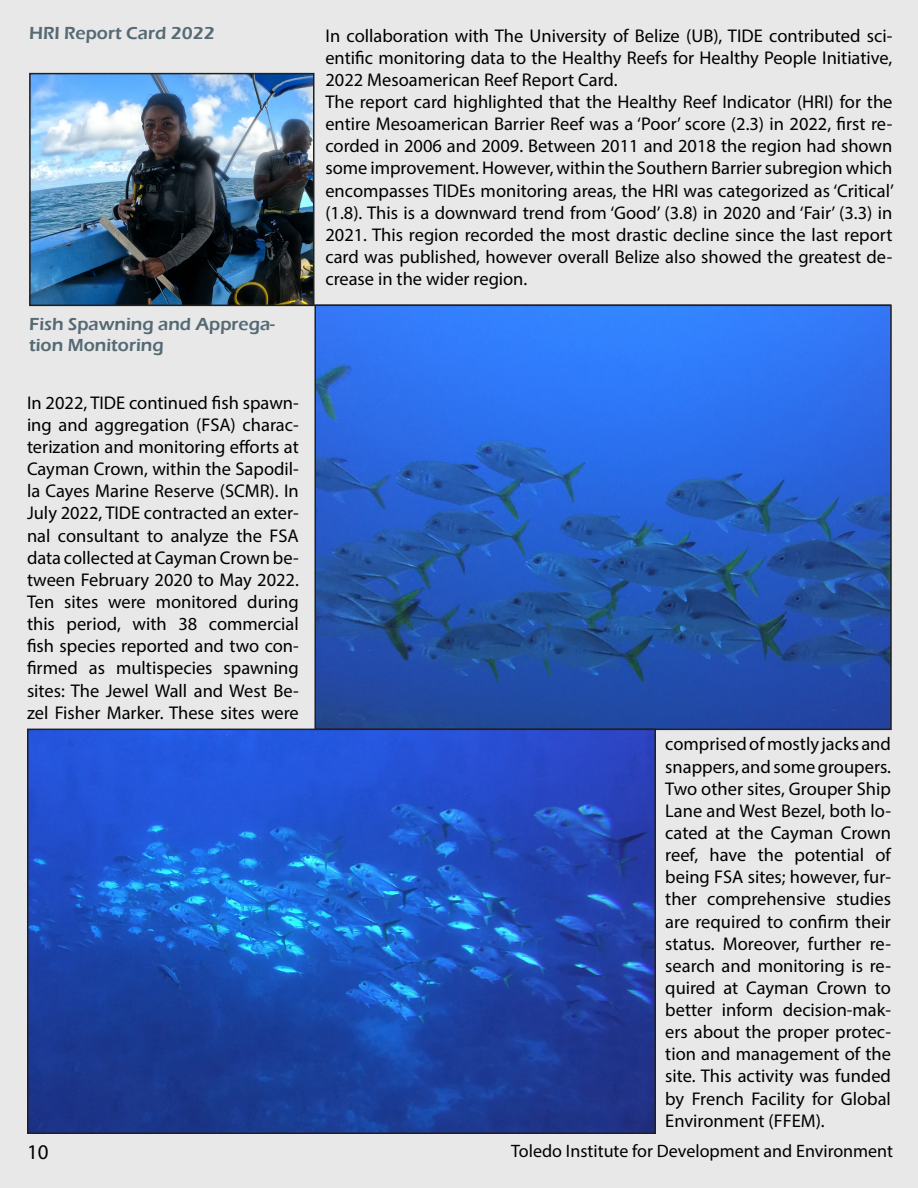
<style>
.page{position:relative;width:918px;height:1188px;background:#e8e8e8}
.page>*{position:absolute;margin:0;border:0;box-sizing:border-box;transform-origin:0 0}
.t1{font:21px "Myriad Pro";color:#000}
.t2{font:18.45px/22.2px "Myriad Pro";color:#000;text-align:justify}
.Sub_Headings{font:600 18px/21.6px "Eras ITC";color:#556a74}
.t3{font:18px "Myriad Pro";color:#000}
</style>
<div class="page">
<img style="left:32px;top:76px;width:279px;height:227px">
<div style="left:29px;top:73px;width:285px;height:233px;border:2px solid #231f20"></div>
<img style="left:317px;top:308px;width:572px;height:419px">
<div style="left:314px;top:305px;width:578px;height:425px;border:2px solid #231f20"></div>
<img style="left:30px;top:732px;width:623px;height:399px">
<div style="left:27px;top:729px;width:629px;height:405px;border:2px solid #231f20"></div>
<p class="Sub_Headings" style="left:29px;top:23px;width:187px">HRI Report Card 2022</p>
<p class="t2" style="left:325px;top:24px;width:569px">In collaboration with The University of Belize (UB), TIDE contributed sci&shy;entific monitoring data to the Healthy Reefs for Healthy People Initiative, 2022 Mesoamerican Reef Report Card.</p>
<p class="t2" style="left:325px;top:90px;width:570px">The report card highlighted that the Healthy Reef Indicator (HRI) for the entire Mesoamerican Barrier Reef was a ‘Poor’ score (2.3) in 2022, first re&shy;corded in 2006 and 2009. Between 2011 and 2018 the region had shown some improvement. However, within the Southern Barrier subregion which encompasses TIDEs monitoring areas, the HRI was categorized as ‘Critical’ (1.8). This is a downward trend from ‘Good’ (3.8) in 2020 and ‘Fair’ (3.3) in 2021. This region recorded the most drastic decline since the last report card was published, however overall Belize also showed the greatest de&shy;crease in the wider region.</p>
<p class="Sub_Headings" style="left:29px;top:313px;width:247px">Fish Spawning and Apprega&shy;tion Monitoring</p>
<p class="t2" style="left:27px;top:391px;width:273px">In 2022, TIDE continued fish spawn&shy;ing and aggregation (FSA) charac&shy;terization and monitoring efforts at Cayman Crown, within the Sapodil&shy;la Cayes Marine Reserve (SCMR). In July 2022, TIDE contracted an exter&shy;nal consultant to analyze the FSA data collected at Cayman Crown be&shy;tween February 2020 to May 2022.<br>Ten sites were monitored during this period, with 38 commercial fish species reported and two con&shy;firmed as multispecies spawning sites: The Jewel Wall and West Be&shy;zel Fisher Marker. These sites were</p>
<p class="t2" style="left:665px;top:733px;width:227px">comprised of mostly jacks and snappers, and some groupers.<br>Two other sites, Grouper Ship Lane and West Bezel, both lo&shy;cated at the Cayman Crown reef, have the potential of being FSA sites; however, fur&shy;ther comprehensive studies are required to confirm their status. Moreover, further re&shy;search and monitoring is re&shy;quired at Cayman Crown to better inform decision-mak&shy;ers about the proper protec&shy;tion and management of the site. This activity was funded by French Facility for Global Environment (FFEM).</p>
<p class="t1" style="left:27px;top:1139px;width:23px">10</p>
<p class="t3" style="left:511px;top:1140px;width:383px">Toledo Institute for Development and Environment</p>
</div>
